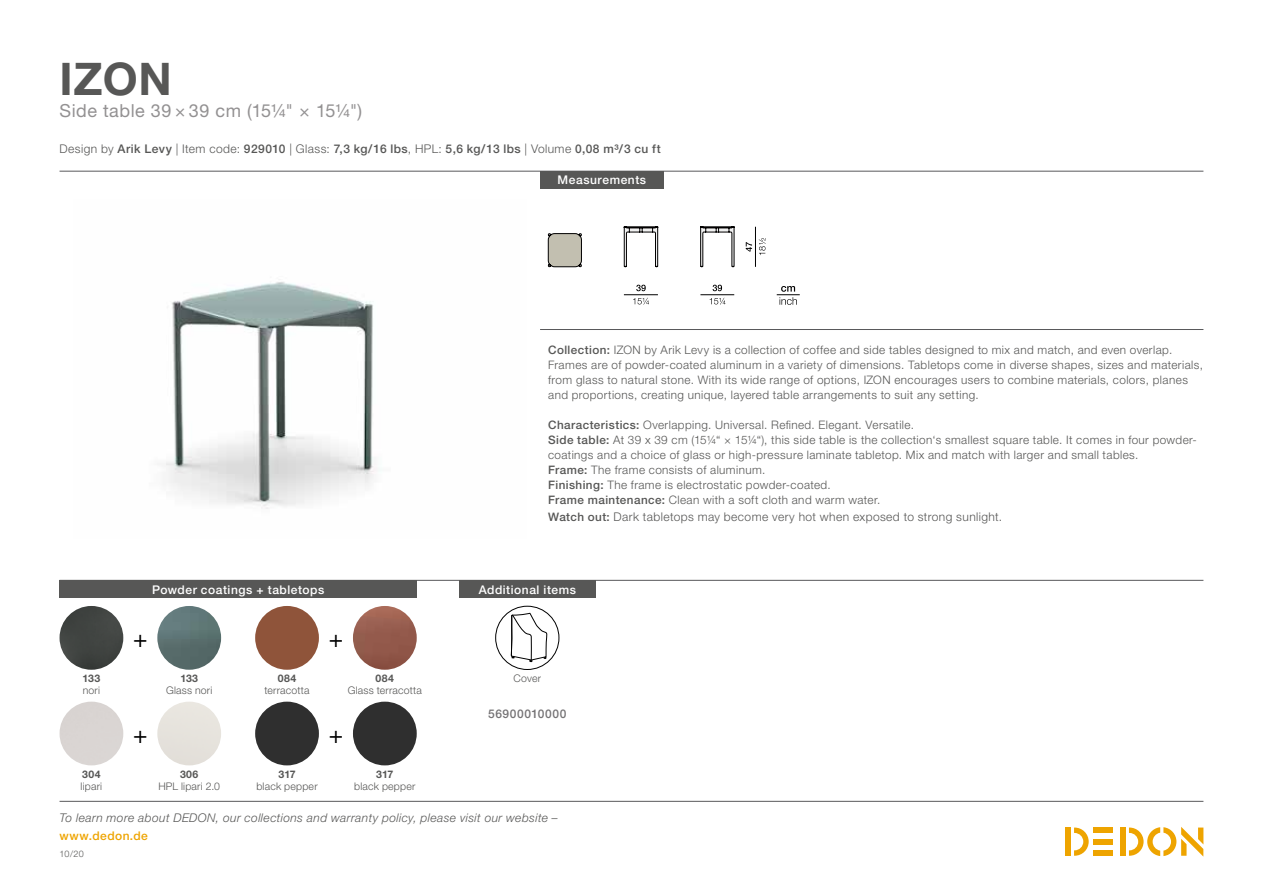
<style>
.page{position:relative;width:1263px;height:893px;background:#fff}
.page>*{position:absolute;margin:0;border:0;box-sizing:border-box;transform-origin:0 0}
.t1{font:700 45px "Helvetica Neue LT";color:#575756}
.t2{font:24px "Helvetica Neue LT";color:#000}
.t3{font:18px "Helvetica Neue LT";letter-spacing:.025em;color:#939192}
.t4{font:500 12px "Helvetica Neue LT";letter-spacing:.035em;color:#575756}
.t5{font:italic 300 12px "Helvetica Neue LT";letter-spacing:.035em;color:#575756}
.t6{font:300 12px "Helvetica Neue LT";letter-spacing:.035em;color:#575756}
.t7{font:500 12px "Helvetica Neue LT";letter-spacing:.045em;color:#fff}
.t8{font:500 12px "Helvetica Neue LT";letter-spacing:.035em;color:#eea400}
.t9{font:500 12px "Helvetica Neue LT";letter-spacing:.05em;color:#757375}
.t10{font:300 11.7px/15px "Helvetica Neue LT";letter-spacing:.035em;color:#575756}
.t11{font:300 10.5px "Helvetica Neue LT";letter-spacing:.02em;color:#575756}
.t12{font:700 10.5px "Helvetica Neue LT";letter-spacing:.04em;color:#575756}
.t13{font:300 9px "Helvetica Neue LT";color:#575756}
.s1{font-weight:300}
.s2{font-weight:500}
.s3{font-weight:500;font-size:11.7px}
</style>
<div class="page">
<div style="left:1120px;top:827px;width:5px;height:29px;background:#eea400"></div>
<div style="left:1094px;top:827px;width:19px;height:6px;background:#eea400"></div>
<div style="left:1094px;top:850px;width:19px;height:6px;background:#eea400"></div>
<div style="left:1094px;top:839px;width:19px;height:5px;background:#eea400"></div>
<svg style="left:1074px;top:827px;width:15px;height:29px"></svg>
<div style="left:1065px;top:827px;width:6px;height:29px;background:#eea400"></div>
<svg style="left:1129px;top:827px;width:74px;height:29px"></svg>
<hr style="left:60px;top:801px;width:1143px;height:1px;background:#59595b">
<img style="left:166px;top:282px;width:210px;height:227px">
<hr style="left:60px;top:580px;width:1143px;height:1px;background:#59595b">
<hr style="left:60px;top:171px;width:1143px;height:1px;background:#59595b">
<hr style="left:540px;top:329px;width:663px;height:1px;background:#59595b">
<div style="left:540px;top:171px;width:124px;height:17px;background:#575756"></div>
<div style="left:60px;top:580px;width:357px;height:17px;background:#575756"></div>
<div style="left:459px;top:580px;width:136px;height:17px;background:#575756"></div>
<div style="left:495px;top:606px;width:64px;height:64px;border:1px solid #000;border-radius:50%"></div>
<svg style="left:511px;top:613px;width:36px;height:49px"></svg>
<svg style="left:777px;top:286px;width:23px;height:19px"></svg>
<hr style="left:700px;top:294px;width:34px;height:1px;background:#010000">
<svg style="left:713px;top:285px;width:9px;height:6px"></svg>
<svg style="left:710px;top:298px;width:15px;height:7px"></svg>
<hr style="left:755px;top:227px;width:1px;height:40px;background:#010000">
<svg style="left:746px;top:242px;width:6px;height:10px"></svg>
<svg style="left:759px;top:238px;width:7px;height:17px"></svg>
<hr style="left:624px;top:294px;width:34px;height:1px;background:#010000">
<svg style="left:636px;top:285px;width:10px;height:6px"></svg>
<svg style="left:633px;top:298px;width:16px;height:7px"></svg>
<svg style="left:700px;top:227px;width:34px;height:40px"></svg>
<svg style="left:624px;top:227px;width:34px;height:40px"></svg>
<svg style="left:548px;top:233px;width:34px;height:34px"></svg>
<div style="left:157px;top:702px;width:64px;height:63px;background:#e6e3dd;border-radius:32px"></div>
<div style="left:255px;top:702px;width:64px;height:63px;background:#2f2f2f;border-radius:32px"></div>
<div style="left:353px;top:702px;width:64px;height:63px;background:#2f2f2f;border-radius:32px"></div>
<div style="left:60px;top:606px;width:63px;height:64px;background:#404441;border-radius:32px"></div>
<img style="left:157px;top:606px;width:64px;height:64px;border-radius:32px">
<div style="left:255px;top:606px;width:64px;height:64px;background:#8f543a;border-radius:50%"></div>
<img style="left:353px;top:606px;width:64px;height:64px;border-radius:32px">
<h1 class="t1" style="left:60px;top:51px;width:114px">IZON</h1>
<h3 class="t3" style="left:60px;top:100px;width:304px">Side table 39 × 39 cm (15¼" × 15¼")</h3>
<p class="t4" style="left:60px;top:142px;width:603px"><span class="s1">Design by</span> Arik Levy <span class="s1">| Item code:</span> 929010 <span class="s1">| Glass:</span> 7,3 kg/16 lbs<span class="s1">, HPL:</span> 5,6 kg/13 lbs <span class="s1">| Volume</span> 0,08 m³/3 cu ft</p>
<p class="t7" style="left:558px;top:173px;width:90px">Measurements</p>
<p class="t12" style="left:83px;top:672px;width:19px">133</p>
<p class="t11" style="left:83px;top:684px;width:19px">nori</p>
<p class="t12" style="left:82px;top:768px;width:20px">304</p>
<p class="t11" style="left:81px;top:780px;width:23px">lipari</p>
<p class="t7" style="left:152px;top:582px;width:174px">Powder coatings + tabletops</p>
<h2 class="t2" style="left:133px;top:624px;width:16px">+</h2>
<p class="t12" style="left:180px;top:672px;width:19px">133</p>
<p class="t11" style="left:166px;top:684px;width:48px">Glass nori</p>
<h2 class="t2" style="left:133px;top:720px;width:16px">+</h2>
<p class="t12" style="left:180px;top:768px;width:20px">306</p>
<p class="t11" style="left:158px;top:780px;width:63px">HPL lipari 2.0</p>
<p class="t12" style="left:278px;top:672px;width:20px">084</p>
<p class="t11" style="left:264px;top:684px;width:47px">terracotta</p>
<h2 class="t2" style="left:329px;top:624px;width:16px">+</h2>
<p class="t12" style="left:376px;top:672px;width:20px">084</p>
<p class="t11" style="left:348px;top:684px;width:76px">Glass terracotta</p>
<p class="t12" style="left:278px;top:768px;width:19px">317</p>
<p class="t11" style="left:256px;top:780px;width:63px">black pepper</p>
<h2 class="t2" style="left:329px;top:720px;width:16px">+</h2>
<p class="t12" style="left:376px;top:768px;width:19px">317</p>
<p class="t11" style="left:354px;top:780px;width:63px">black pepper</p>
<p class="t10" style="left:548px;top:342px;width:656px"><span class="s2">Collection:</span> IZON by Arik Levy is a collection of coffee and side tables designed to mix and match, and even overlap.<br>Frames are of powder-coated aluminum in a variety of dimensions. Tabletops come in diverse shapes, sizes and materials, from glass to natural stone. With its wide range of options, IZON encourages users to combine materials, colors, planes and proportions, creating unique, layered table arrangements to suit any setting.</p>
<p class="t10" style="left:548px;top:417px;width:650px"><span class="s2">Characteristics:</span> Overlapping. Universal. Refined. Elegant. Versatile.<br><span class="s2">Side table:</span> At 39 x 39 cm (15¼“ × 15¼“), this side table is the collection‘s smallest square table. It comes in four powder&shy;coatings and a choice of glass or high-pressure laminate tabletop. Mix and match with larger and small tables.<br><span class="s2">Frame:</span> The frame consists of aluminum.<br><span class="s2">Finishing:</span> The frame is electrostatic powder-coated.<br><span class="s2">Frame maintenance:</span> Clean with a soft cloth and warm water.</p>
<p class="t6" style="left:548px;top:509px;width:456px"><span class="s3">Watch out:</span> Dark tabletops may become very hot when exposed to strong sunlight.</p>
<p class="t7" style="left:479px;top:582px;width:99px">Additional items</p>
<p class="t11" style="left:514px;top:672px;width:29px">Cover</p>
<p class="t9" style="left:488px;top:707px;width:80px">56900010000</p>
<p class="t5" style="left:60px;top:811px;width:500px">To learn more about DEDON, our collections and warranty policy, please visit our website –</p>
<p class="t8" style="left:60px;top:829px;width:90px">www.dedon.de</p>
<p class="t13" style="left:60px;top:848px;width:26px">10/20</p>
</div>
